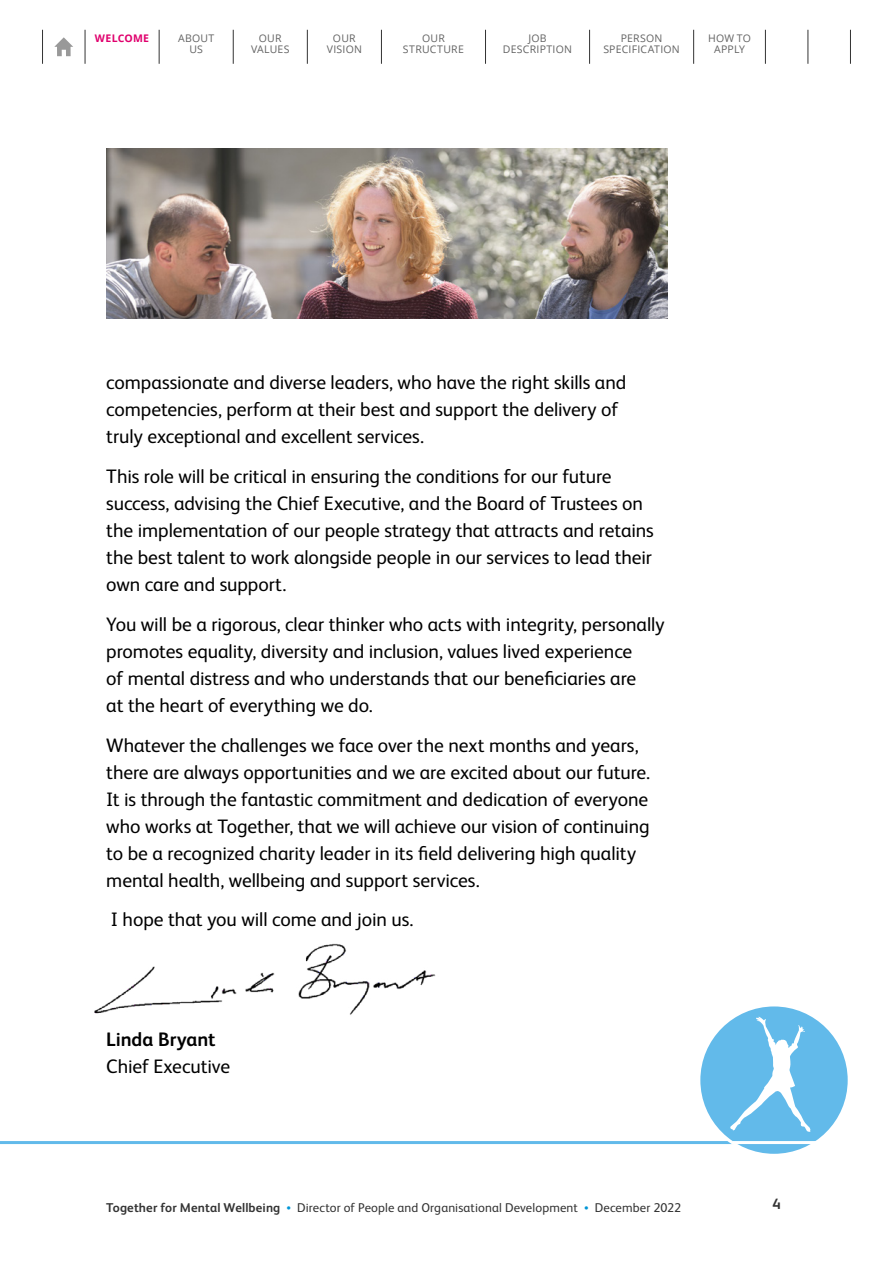
<style>
.page{position:relative;width:893px;height:1263px;background:#fff}
.page>*{position:absolute;margin:0;border:0;box-sizing:border-box;transform-origin:0 0}
.t1{font:19.5px/27px "FS Albert";letter-spacing:-.005em;color:#000}
.t2{font:700 19.5px "FS Albert";letter-spacing:-.005em;color:#000}
.t3{font:700 15px "FS Albert";color:#333}
.t4{font:12.75px "FS Albert";letter-spacing:.01em;color:#333}
.t5{font:700 12.75px "FS Albert";letter-spacing:.01em;color:#333}
.t6{font:10.5px/11.2px "Open Sans";letter-spacing:.025em;color:#636363;text-align:center}
.t7{font:700 10.5px "Open Sans";letter-spacing:.025em;color:#e0006d}
</style>
<div class="page">
<hr style="left:85px;top:30px;width:1px;height:34px;background:#333">
<hr style="left:42px;top:30px;width:1px;height:34px;background:#333">
<hr style="left:765px;top:30px;width:1px;height:34px;background:#333">
<hr style="left:808px;top:30px;width:1px;height:34px;background:#333">
<hr style="left:850px;top:30px;width:1px;height:34px;background:#333">
<svg style="left:54px;top:37px;width:19px;height:19px"></svg>
<hr style="left:485px;top:30px;width:1px;height:34px;background:#333">
<hr style="left:589px;top:30px;width:1px;height:34px;background:#333">
<hr style="left:693px;top:30px;width:1px;height:34px;background:#333">
<hr style="left:381px;top:30px;width:1px;height:34px;background:#333">
<hr style="left:307px;top:30px;width:1px;height:34px;background:#333">
<hr style="left:233px;top:30px;width:1px;height:34px;background:#333">
<hr style="left:159px;top:30px;width:1px;height:34px;background:#333">
<img style="left:106px;top:149px;width:562px;height:170px">
<img style="left:94px;top:943px;width:342px;height:72px">
<hr style="left:0;top:1141px;width:814px;height:3px;background:#62baea">
<div style="left:699px;top:1005px;width:150px;height:150px;background:#62baea;border-radius:50%"></div>
<div style="left:697px;top:1003px;width:154px;height:154px;border:3px solid #fff;border-radius:50%"></div>
<hr style="left:733px;top:1141px;width:116px;height:3px;background:#fff">
<svg style="left:730px;top:1017px;width:81px;height:115px"></svg>
<p class="t7" style="left:95px;top:31px;width:56px">WELCOME</p>
<p class="t6" style="left:178px;top:32px;width:38px">ABOUT<br>US</p>
<p class="t6" style="left:251px;top:32px;width:40px">OUR<br>VALUES</p>
<p class="t6" style="left:327px;top:32px;width:37px">OUR<br>VISION</p>
<p class="t6" style="left:403px;top:32px;width:62px">OUR<br>STRUCTURE</p>
<p class="t6" style="left:708px;top:32px;width:44px">HOW TO<br>APPLY</p>
<p class="t6" style="left:503px;top:32px;width:71px">JOB<br>DESCRIPTION</p>
<p class="t6" style="left:603px;top:32px;width:78px">PERSON<br>SPECIFICATION</p>
<p class="t1" style="left:106px;top:368px;width:521px">compassionate and diverse leaders, who have the right skills and competencies, perform at their best and support the delivery of truly exceptional and excellent services.</p>
<p class="t1" style="left:106px;top:462px;width:549px">This role will be critical in ensuring the conditions for our future success, advising the Chief Executive, and the Board of Trustees on the implementation of our people strategy that attracts and retains the best talent to work alongside people in our services to lead their own care and support.</p>
<p class="t1" style="left:106px;top:610px;width:560px">You will be a rigorous, clear thinker who acts with integrity, personally promotes equality, diversity and inclusion, values lived experience<br>of mental distress and who understands that our beneficiaries are<br>at the heart of everything we do.</p>
<p class="t1" style="left:106px;top:730px;width:545px">Whatever the challenges we face over the next months and years, there are always opportunities and we are excited about our future.<br>It is through the fantastic commitment and dedication of everyone who works at Together, that we will achieve our vision of continuing to be a recognized charity leader in its field delivering high quality mental health, wellbeing and support services.</p>
<p class="t1" style="left:111px;top:905px;width:304px">I hope that you will come and join us.</p>
<p class="t2" style="left:106px;top:1026px;width:111px">Linda Bryant</p>
<p class="t1" style="left:106px;top:1051px;width:125px">Chief Executive</p>
<p class="t5" style="left:106px;top:1199px;width:176px">Together for Mental Wellbeing</p>
<p class="t4" style="left:297px;top:1199px;width:282px">Director of People and Organisational Development</p>
<p class="t4" style="left:595px;top:1199px;width:88px">December 2022</p>
<p class="t3" style="left:772px;top:1193px;width:10px">4</p>
</div>
